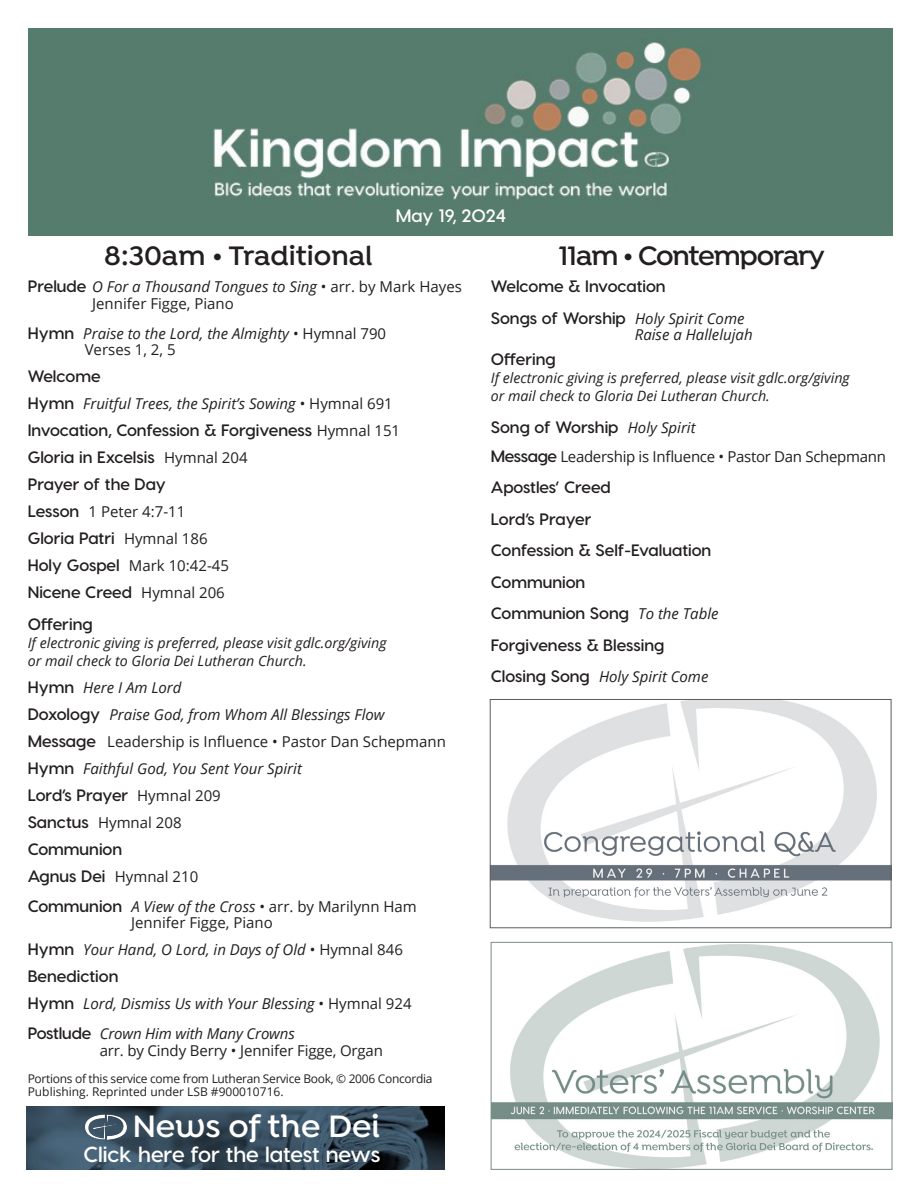
<style>
.page{position:relative;width:918px;height:1188px;background:#fff}
.page>*{position:absolute;margin:0;border:0;box-sizing:border-box;transform-origin:0 0}
.t1{font:600 33px "Isidora Alt";color:#fff}
.t2{font:600 28.5px "Isidora";color:#231f20}
.t3{font:600 28.5px "Isidora";letter-spacing:-.04em;color:#231f20}
.t4{font:600 21.75px "Visby CF";color:#fff}
.t5{font:600 18px "Visby CF";color:#fff}
.t6{font:600 16.5px "Visby CF";color:#231f20}
.t7{font:italic 15px "Open Sans";color:#231f20}
.t8{font:15px/16.5px "Open Sans";color:#231f20}
.t9{font:15px "Open Sans";letter-spacing:-.02em;color:#231f20}
.t10{font:italic 14.25px "Open Sans";color:#231f20}
.t11{font:12px/13.5px "Open Sans";letter-spacing:-.025em;color:#231f20}
.s1{font-family:"Open Sans";font-weight:400;font-style:italic;font-size:15px}
.s2{font-family:"Visby CF";font-weight:600;font-size:16.5px}
.s3{font-family:"Visby CF";font-weight:600;font-style:normal;font-size:16.5px}
.s4{font-style:italic}
.s5{font-style:normal}
.s6{font-family:"Open Sans";font-weight:400;font-size:15px}
</style>
<div class="page">
<img style="left:26px;top:1107px;width:419px;height:62px">
<img style="left:84px;top:1114px;width:43px;height:25px">
<img style="left:492px;top:701px;width:397px;height:221px">
<div style="left:490px;top:699px;width:401px;height:229px;border:1px solid #5a5b5c"></div>
<img style="left:493px;top:944px;width:397px;height:224px">
<div style="left:491px;top:942px;width:401px;height:228px;border:1px solid #768d88"></div>
<img style="left:28px;top:28px;width:864px;height:207px">
<p class="t5" style="left:396px;top:205px;width:112px">May 19, 2024</p>
<p class="t2" style="left:104px;top:239px;width:270px">8:30am • Traditional</p>
<p class="t3" style="left:559px;top:239px;width:267px">11am • Contemporary</p>
<p class="t6" style="left:491px;top:276px;width:176px">Welcome &amp; Invocation</p>
<p class="t6" style="left:491px;top:308px;width:255px">Songs of Worship <span class="s1">Holy Spirit Come</span></p>
<p class="t7" style="left:635px;top:324px;width:119px">Raise a Hallelujah</p>
<p class="t6" style="left:491px;top:349px;width:66px">Offering</p>
<p class="t10" style="left:491px;top:368px;width:360px">If electronic giving is preferred, please visit gdlc.org/giving</p>
<p class="t10" style="left:491px;top:386px;width:281px">or mail check to Gloria Dei Lutheran Church.</p>
<p class="t6" style="left:491px;top:417px;width:206px">Song of Worship <span class="s1">Holy Spirit</span></p>
<p class="t9" style="left:491px;top:446px;width:397px"><span class="s2">Message</span> Leadership is Influence • Pastor Dan Schepmann</p>
<p class="t6" style="left:491px;top:477px;width:122px">Apostles’ Creed</p>
<p class="t6" style="left:491px;top:509px;width:102px">Lord’s Prayer</p>
<p class="t6" style="left:491px;top:540px;width:222px">Confession &amp; Self-Evaluation</p>
<p class="t6" style="left:491px;top:572px;width:96px">Communion</p>
<p class="t6" style="left:491px;top:603px;width:229px">Communion Song <span class="s1">To the Table</span></p>
<p class="t6" style="left:491px;top:635px;width:175px">Forgiveness &amp; Blessing</p>
<p class="t7" style="left:491px;top:667px;width:219px"><span class="s3">Closing Song</span> Holy Spirit Come</p>
<p class="t8" style="left:92px;top:278px;width:371px;text-indent:-64px"><span class="s2">Prelude</span> <span class="s4">O For a Thousand Tongues to Sing</span> • arr. by Mark Hayes<br>Jennifer Figge, Piano</p>
<p class="t7" style="left:28px;top:323px;width:360px"><span class="s3">Hymn</span> Praise to the Lord, the Almighty <span class="s5">• Hymnal 790</span></p>
<p class="t8" style="left:85px;top:341px;width:92px">Verses 1, 2, 5</p>
<p class="t6" style="left:28px;top:366px;width:74px">Welcome</p>
<p class="t7" style="left:28px;top:394px;width:367px"><span class="s3">Hymn</span> Fruitful Trees, the Spirit’s Sowing <span class="s5">• Hymnal 691</span></p>
<p class="t6" style="left:28px;top:420px;width:374px">Invocation, Confession &amp; Forgiveness <span class="s6">Hymnal 151</span></p>
<p class="t6" style="left:28px;top:447px;width:221px">Gloria in Excelsis <span class="s6">Hymnal 204</span></p>
<p class="t6" style="left:28px;top:474px;width:140px">Prayer of the Day</p>
<p class="t8" style="left:28px;top:503px;width:159px"><span class="s2">Lesson</span> 1 Peter 4:7-11</p>
<p class="t6" style="left:28px;top:528px;width:181px">Gloria Patri <span class="s6">Hymnal 186</span></p>
<p class="t8" style="left:28px;top:557px;width:203px"><span class="s2">Holy Gospel</span> Mark 10:42-45</p>
<p class="t6" style="left:28px;top:582px;width:199px">Nicene Creed <span class="s6">Hymnal 206</span></p>
<p class="t6" style="left:28px;top:614px;width:66px">Offering</p>
<p class="t10" style="left:28px;top:633px;width:360px">If electronic giving is preferred, please visit gdlc.org/giving</p>
<p class="t10" style="left:28px;top:651px;width:281px">or mail check to Gloria Dei Lutheran Church.</p>
<p class="t7" style="left:28px;top:677px;width:155px"><span class="s3">Hymn</span> Here I Am Lord</p>
<p class="t7" style="left:28px;top:704px;width:358px"><span class="s3">Doxology</span> Praise God, from Whom All Blessings Flow</p>
<p class="t8" style="left:28px;top:733px;width:420px"><span class="s2">Message</span> Leadership is Influence • Pastor Dan Schepmann</p>
<p class="t7" style="left:28px;top:758px;width:276px"><span class="s3">Hymn</span> Faithful God, You Sent Your Spirit</p>
<p class="t6" style="left:28px;top:785px;width:195px">Lord’s Prayer <span class="s6">Hymnal 209</span></p>
<p class="t8" style="left:28px;top:814px;width:155px"><span class="s2">Sanctus</span> Hymnal 208</p>
<p class="t6" style="left:28px;top:839px;width:96px">Communion</p>
<p class="t8" style="left:28px;top:868px;width:172px"><span class="s2">Agnus Dei</span> Hymnal 210</p>
<p class="t8" style="left:131px;top:898px;width:287px;text-indent:-103px"><span class="s2">Communion</span> <span class="s4">A View of the Cross</span> • arr. by Marilynn Ham<br>Jennifer Figge, Piano</p>
<p class="t7" style="left:28px;top:940px;width:377px"><span class="s3">Hymn</span> Your Hand, O Lord, in Days of Old <span class="s5">• Hymnal 846</span></p>
<p class="t6" style="left:28px;top:966px;width:92px">Benediction</p>
<p class="t7" style="left:28px;top:994px;width:385px"><span class="s3">Hymn</span> Lord, Dismiss Us with Your Blessing <span class="s5">• Hymnal 924</span></p>
<p class="t7" style="left:28px;top:1024px;width:269px"><span class="s3">Postlude</span> Crown Him with Many Crowns</p>
<p class="t8" style="left:100px;top:1042px;width:285px">arr. by Cindy Berry • Jennifer Figge, Organ</p>
<p class="t11" style="left:28px;top:1071px;width:406px">Portions of this service come from Lutheran Service Book, © 2006 Concordia<br>Publishing. Reprinted under LSB #900010716.</p>
<p class="t1" style="left:132px;top:1107px;width:249px">News of the Dei</p>
<p class="t4" style="left:83px;top:1141px;width:299px">Click here for the latest news</p>
</div>
